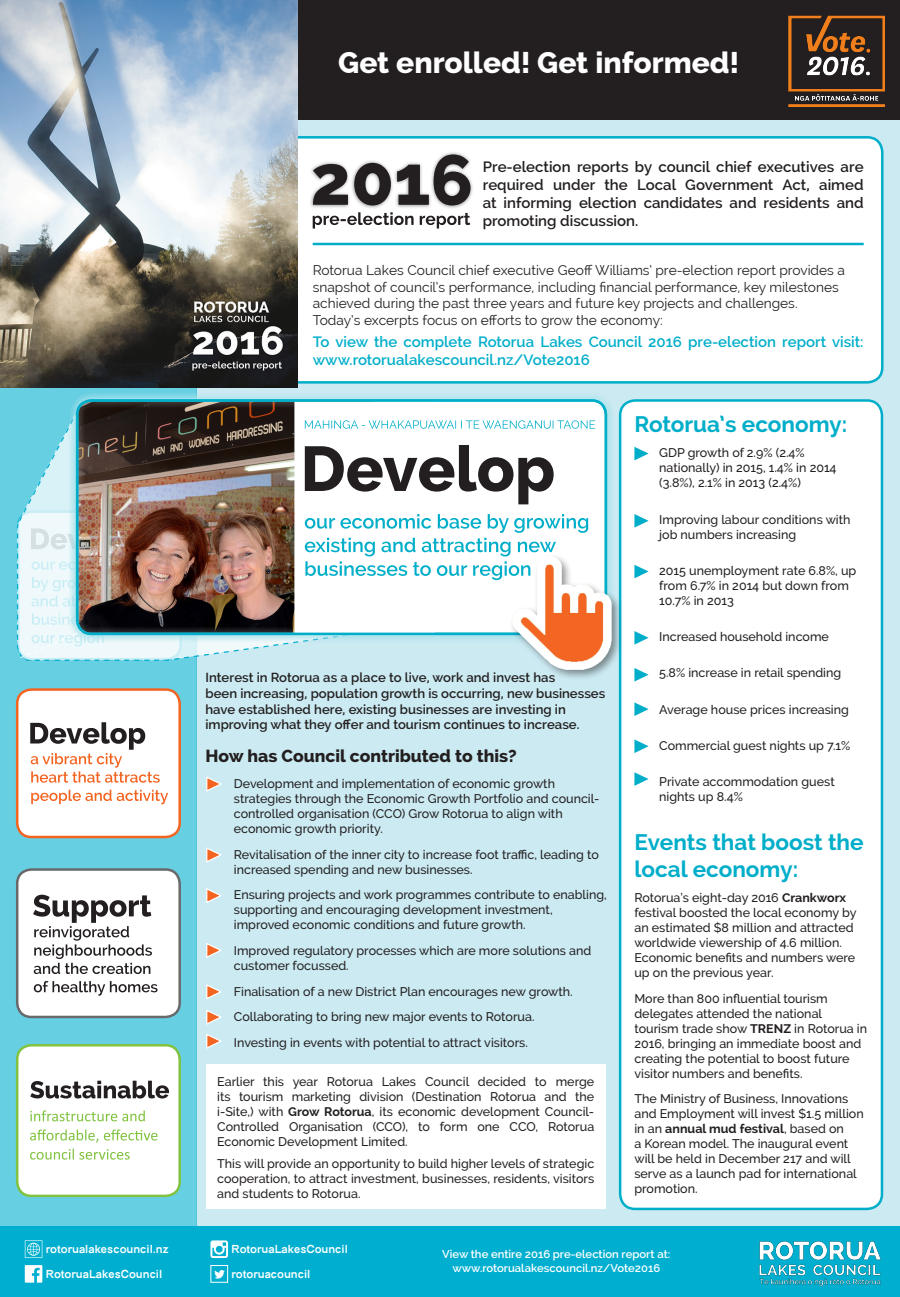
<style>
.page{position:relative;width:900px;height:1297px;background:#fff}
.page>*{position:absolute;margin:0;border:0;box-sizing:border-box;transform-origin:0 0}
.t1{font:800 30px "Raleway";color:#fff}
.t2{font:700 22.5px/27px "Raleway";color:#00aeca}
.t3{font:800 17.5px "Raleway";color:#231f20}
.t4{font:600 15px/18px "Raleway";color:#231f20;text-align:justify}
.t5{font:600 15px/18px "Raleway";color:#00aeca}
.t6{font:13.75px/16.5px "Raleway";color:#231f20}
.t7{font:600 13.12px/15.8px "Raleway";color:#231f20}
.t8{font:500 12.5px/15px "Raleway";color:#231f20}
.Neighbourhood{font:700 11.25px "Catriel";color:#fff}
.t9{font:600 11.25px/13.5px "Raleway";color:#fff;text-align:center}
.s1{font-weight:700}
</style>
<div class="page">
<div style="left:196px;top:119px;width:704px;height:1113px;background:#cbeaf2"></div>
<div style="left:221px;top:0;width:679px;height:120px;background:#231f20"></div>
<div style="left:215px;top:137px;width:667px;height:245px;background:#fff;border-radius:15px"></div>
<div style="left:214px;top:136px;width:670px;height:248px;border:2px solid #00aeca;border-radius:15px"></div>
<div style="left:0;top:0;width:196px;height:1256px;background:#66cfe2"></div>
<div style="left:0;top:1226px;width:900px;height:71px;background:#00afd0"></div>
<svg style="left:25px;top:1265px;width:17px;height:18px"></svg>
<svg style="left:210px;top:1240px;width:18px;height:18px"></svg>
<svg style="left:214px;top:1270px;width:11px;height:8px"></svg>
<div style="left:210px;top:1265px;width:18px;height:18px;border:1px solid #fff"></div>
<svg style="left:25px;top:1240px;width:17px;height:18px"></svg>
<img style="left:759px;top:1241px;width:122px;height:45px">
<img style="left:788px;top:15px;width:96px;height:92px">
<div style="left:309px;top:150px;width:165px;height:59px;background:#231f20;opacity:.5"></div>
<svg style="left:313px;top:154px;width:158px;height:51px"></svg>
<svg style="left:313px;top:212px;width:157px;height:17px"></svg>
<div style="left:17px;top:1045px;width:163px;height:151px;background:#fff;border-radius:14px"></div>
<div style="left:16px;top:1044px;width:165px;height:153px;border:2px solid #81c340;border-radius:14px"></div>
<svg style="left:30px;top:1081px;width:139px;height:17px"></svg>
<svg style="left:30px;top:1149px;width:100px;height:11px"></svg>
<svg style="left:30px;top:1129px;width:128px;height:14px"></svg>
<svg style="left:30px;top:1110px;width:115px;height:11px"></svg>
<div style="left:17px;top:869px;width:163px;height:148px;background:#fff;border-radius:14px"></div>
<div style="left:16px;top:868px;width:165px;height:150px;border:2px solid #69696c;border-radius:14px"></div>
<svg style="left:34px;top:981px;width:124px;height:15px"></svg>
<svg style="left:33px;top:895px;width:119px;height:79px"></svg>
<div style="left:17px;top:689px;width:163px;height:148px;background:#fff;border-radius:14px"></div>
<div style="left:16px;top:688px;width:165px;height:150px;border:2px solid #f36421;border-radius:14px"></div>
<svg style="left:31px;top:790px;width:137px;height:14px"></svg>
<svg style="left:30px;top:722px;width:130px;height:61px"></svg>
<hr style="left:313px;top:243px;width:551px;height:2px;background:#00aeca">
<img style="left:0;top:0;width:298px;height:387px">
<div style="left:620px;top:400px;width:262px;height:809px;background:#fff;border-radius:15px"></div>
<div style="left:619px;top:399px;width:264px;height:811px;border:2px solid #00aeca;border-radius:15px"></div>
<svg style="left:17px;top:428px;width:277px;height:233px"></svg>
<svg style="left:206px;top:776px;width:16px;height:16px"></svg>
<svg style="left:206px;top:847px;width:16px;height:16px"></svg>
<svg style="left:206px;top:888px;width:16px;height:15px"></svg>
<svg style="left:206px;top:943px;width:16px;height:15px"></svg>
<svg style="left:206px;top:984px;width:16px;height:15px"></svg>
<svg style="left:206px;top:1010px;width:16px;height:15px"></svg>
<svg style="left:206px;top:1034px;width:16px;height:15px"></svg>
<svg style="left:634px;top:447px;width:15px;height:13px"></svg>
<svg style="left:634px;top:514px;width:15px;height:14px"></svg>
<svg style="left:634px;top:565px;width:15px;height:13px"></svg>
<svg style="left:634px;top:631px;width:15px;height:14px"></svg>
<svg style="left:634px;top:668px;width:15px;height:13px"></svg>
<svg style="left:634px;top:702px;width:15px;height:14px"></svg>
<svg style="left:634px;top:739px;width:15px;height:14px"></svg>
<svg style="left:634px;top:772px;width:15px;height:14px"></svg>
<div style="left:207px;top:1065px;width:399px;height:144px;background:#fff"></div>
<div style="left:68px;top:391px;width:547px;height:252px;background:#fff;opacity:.75"></div>
<div style="left:76px;top:399px;width:531px;height:236px;border:2px solid #00aeca;border-radius:14px"></div>
<div style="left:509px;top:553px;width:114px;height:128px;background:#cbeaf2"></div>
<img style="left:496px;top:549px;width:126px;height:129px">
<p class="Neighbourhood" style="left:46px;top:1243px;width:124px">rotorualakescouncil.nz</p>
<p class="Neighbourhood" style="left:46px;top:1267px;width:118px">RotoruaLakesCouncil</p>
<p class="t1" style="left:338px;top:45px;width:402px">Get enrolled! Get informed!</p>
<p class="t4" style="left:483px;top:157px;width:382px">Pre-election reports by council chief executives are required under the Local Government Act, aimed at informing election candidates and residents and promoting discussion.</p>
<p class="t6" style="left:313px;top:262px;width:534px">Rotorua Lakes Council chief executive Geoff Williams’ pre-election report provides a snapshot of council’s performance, including financial performance, key milestones achieved during the past three years and future key projects and challenges.<br>Today’s excerpts focus on efforts to grow the economy:</p>
<p class="t5" style="left:313px;top:332px;width:552px">To view the complete Rotorua Lakes Council 2016 pre-election report visit: www.rotorualakescouncil.nz/Vote2016</p>
<p class="t7" style="left:206px;top:670px;width:401px">Interest in Rotorua as a place to live, work and invest has<br>been increasing, population growth is occurring, new businesses have established here, existing businesses are investing in improving what they offer and tourism continues to increase.</p>
<p class="t3" style="left:206px;top:746px;width:313px">How has Council contributed to this?</p>
<p class="t8" style="left:234px;top:776px;width:367px">Development and implementation of economic growth strategies through the Economic Growth Portfolio and council&shy;controlled organisation (CCO) Grow Rotorua to align with economic growth priority.</p>
<p class="t8" style="left:234px;top:847px;width:367px">Revitalisation of the inner city to increase foot traffic, leading to increased spending and new businesses.</p>
<p class="t8" style="left:234px;top:887px;width:375px">Ensuring projects and work programmes contribute to enabling, supporting and encouraging development investment, improved economic conditions and future growth.</p>
<p class="t8" style="left:234px;top:943px;width:359px">Improved regulatory processes which are more solutions and customer focussed.</p>
<p class="t8" style="left:234px;top:984px;width:340px">Finalisation of a new District Plan encourages new growth.</p>
<p class="t8" style="left:234px;top:1009px;width:302px">Collaborating to bring new major events to Rotorua.</p>
<p class="t8" style="left:234px;top:1035px;width:296px">Investing in events with potential to attract visitors.</p>
<p class="t8" style="left:217px;top:1074px;width:379px;text-align:justify">Earlier this year Rotorua Lakes Council decided to merge its tourism marketing division (Destination Rotorua and the i-Site,) with <span class="s1">Grow Rotorua</span>, its economic development Council-Controlled Organisation (CCO), to form one CCO, Rotorua Economic Development Limited.</p>
<p class="t8" style="left:217px;top:1156px;width:379px;text-align:justify">This will provide an opportunity to build higher levels of strategic cooperation, to attract investment, businesses, residents, visitors and students to Rotorua.</p>
<p class="t2" style="left:634px;top:410px;width:214px">Rotorua’s economy:</p>
<p class="t8" style="left:659px;top:445px;width:179px">GDP growth of 2.9% (2.4% nationally) in 2015, 1.4% in 2014 (3.8%), 2.1% in 2013 (2.4%)</p>
<p class="t8" style="left:659px;top:512px;width:193px">Improving labour conditions with job numbers increasing</p>
<p class="t8" style="left:659px;top:563px;width:199px">2015 unemployment rate 6.8%, up from 6.7% in 2014 but down from<br>10.7% in 2013</p>
<p class="t8" style="left:659px;top:629px;width:171px">Increased household income</p>
<p class="t8" style="left:659px;top:665px;width:184px">5.8% increase in retail spending</p>
<p class="t8" style="left:659px;top:702px;width:191px">Average house prices increasing</p>
<p class="t8" style="left:659px;top:738px;width:193px">Commercial guest nights up 7.1%</p>
<p class="t8" style="left:659px;top:774px;width:177px">Private accommodation guest nights up 8.4%</p>
<p class="t2" style="left:634px;top:828px;width:231px">Events that boost the local economy:</p>
<p class="t8" style="left:634px;top:890px;width:224px">Rotorua’s eight-day 2016 <span class="s1">Crankworx </span>festival boosted the local economy by an estimated $8 million and attracted worldwide viewership of 4.6 million.<br>Economic benefits and numbers were up on the previous year.</p>
<p class="t8" style="left:634px;top:991px;width:234px">More than 800 influential tourism delegates attended the national tourism trade show <span class="s1">TRENZ</span> in Rotorua in 2016, bringing an immediate boost and creating the potential to boost future visitor numbers and benefits.</p>
<p class="t8" style="left:634px;top:1091px;width:231px">The Ministry of Business, Innovations and Employment will invest $1.5 million in an <span class="s1">annual mud festival</span>, based on<br>a Korean model. The inaugural event will be held in December 217 and will serve as a launch pad for international promotion.</p>
<p class="Neighbourhood" style="left:232px;top:1243px;width:118px">RotoruaLakesCouncil</p>
<p class="Neighbourhood" style="left:232px;top:1267px;width:80px">rotoruacouncil</p>
<p class="t9" style="left:442px;top:1247px;width:230px">View the entire 2016 pre-election report at: www.rotorualakescouncil.nz/Vote2016</p>
</div>
